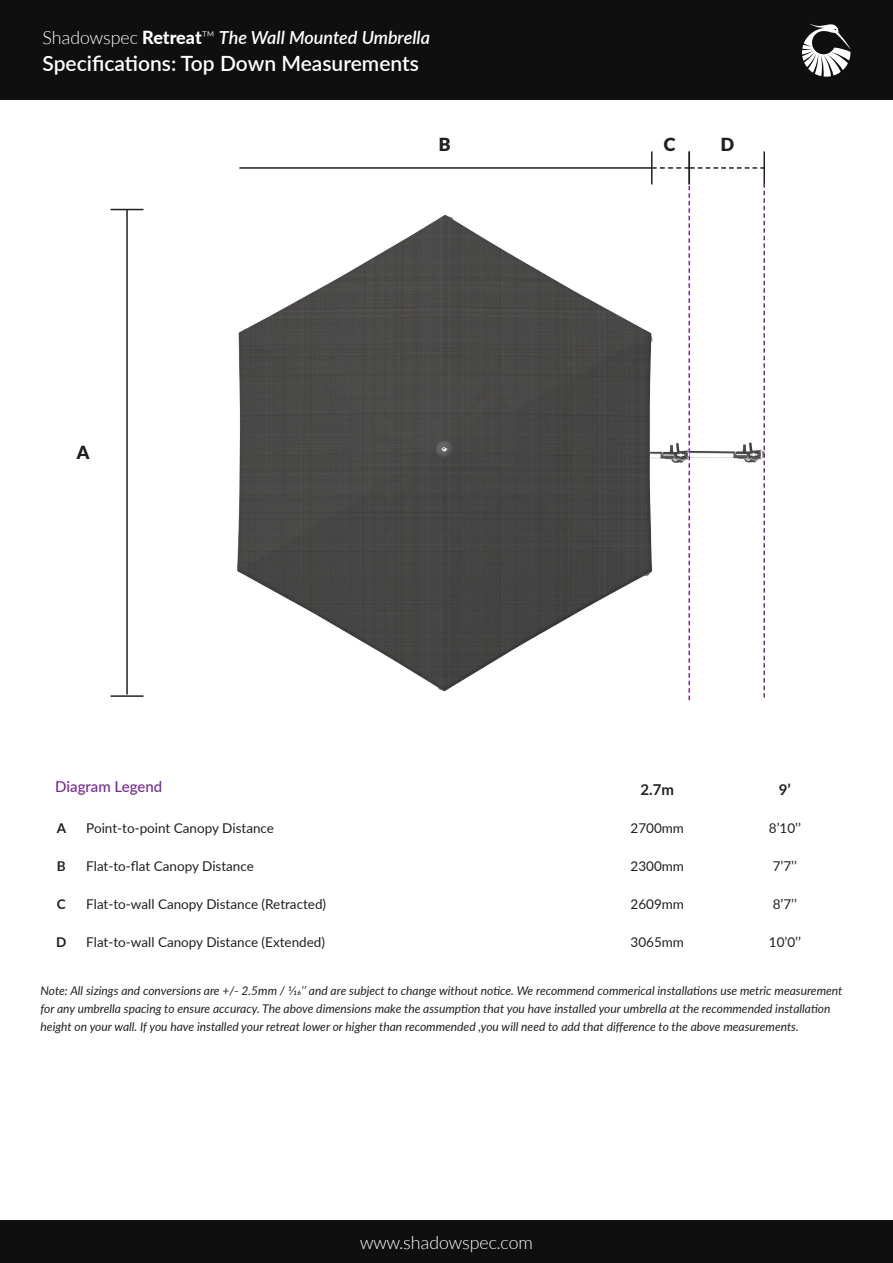
<style>
.page{position:relative;width:893px;height:1263px;background:#fff}
.page>*{position:absolute;margin:0;border:0;box-sizing:border-box;transform-origin:0 0}
.t1{font:600 21px "Lato";color:#fff}
.t2{font:italic 600 18px "Lato";color:#fff}
.t3{font:300 18px "Lato";color:#fff}
.t4{font:900 18px "Lato";color:#231f20}
.t5{font:500 15px "Lato";color:#772a91}
.t6{font:700 15px "Lato";color:#231f20}
.t7{font:13.5px "Lato";color:#231f20}
.t8{font:700 13.5px "Lato";color:#231f20}
.Content{font:italic 12px/18px "Lato";color:#231f20}
.s1{font-weight:300;font-style:normal}
.s2{font-weight:800;font-style:normal}
</style>
<div class="page">
<img style="left:690px;top:442px;width:73px;height:21px">
<img style="left:237px;top:214px;width:419px;height:478px">
<div style="left:0;top:0;width:893px;height:100px;background:#0e0f0e"></div>
<div style="left:0;top:1220px;width:893px;height:43px;background:#0e0f0e"></div>
<svg style="left:802px;top:23px;width:48px;height:54px"></svg>
<hr style="left:126px;top:210px;width:2px;height:484px;background:#231f20">
<hr style="left:111px;top:209px;width:33px;height:1px;background:#231f20">
<hr style="left:111px;top:695px;width:33px;height:2px;background:#231f20">
<hr style="left:239px;top:167px;width:413px;height:2px;background:#231f20">
<hr style="left:651px;top:151px;width:1px;height:33px;background:#231f20">
<hr style="left:688px;top:151px;width:2px;height:33px;background:#231f20">
<hr style="left:763px;top:151px;width:2px;height:33px;background:#231f20">
<svg style="left:652px;top:167px;width:112px;height:2px"></svg>
<svg style="left:688px;top:186px;width:2px;height:514px"></svg>
<svg style="left:763px;top:183px;width:2px;height:515px"></svg>
<p class="t2" style="left:43px;top:24px;width:389px"><span class="s1">Shadowspec</span> <span class="s2">Retreat</span><span class="s1">™</span> The Wall Mounted Umbrella</p>
<p class="t1" style="left:43px;top:48px;width:378px">Specifications: Top Down Measurements</p>
<p class="t4" style="left:439px;top:134px;width:13px">B</p>
<p class="t4" style="left:664px;top:134px;width:13px">C</p>
<p class="t4" style="left:721px;top:134px;width:15px">D</p>
<p class="t4" style="left:77px;top:442px;width:15px">A</p>
<p class="t5" style="left:55px;top:776px;width:108px">Diagram Legend</p>
<p class="t6" style="left:640px;top:778px;width:35px">2.7m</p>
<p class="t6" style="left:779px;top:778px;width:13px">9’</p>
<p class="t8" style="left:57px;top:818px;width:11px">A</p>
<p class="t7" style="left:86px;top:818px;width:189px">Point-to-point Canopy Distance</p>
<p class="t7" style="left:630px;top:818px;width:55px">2700mm</p>
<p class="t7" style="left:769px;top:818px;width:34px">8’10’’</p>
<p class="t8" style="left:57px;top:856px;width:10px">B</p>
<p class="t7" style="left:86px;top:856px;width:169px">Flat-to-flat Canopy Distance</p>
<p class="t7" style="left:630px;top:856px;width:55px">2300mm</p>
<p class="t7" style="left:773px;top:856px;width:26px">7’7’’</p>
<p class="t8" style="left:57px;top:894px;width:10px">C</p>
<p class="t7" style="left:86px;top:894px;width:241px">Flat-to-wall Canopy Distance (Retracted)</p>
<p class="t7" style="left:630px;top:894px;width:55px">2609mm</p>
<p class="t7" style="left:773px;top:894px;width:26px">8’7’’</p>
<p class="t8" style="left:56px;top:932px;width:12px">D</p>
<p class="t7" style="left:86px;top:933px;width:240px">Flat-to-wall Canopy Distance (Extended)</p>
<p class="t7" style="left:630px;top:933px;width:55px">3065mm</p>
<p class="t7" style="left:769px;top:933px;width:34px">10’0’’</p>
<p class="Content" style="left:41px;top:981px;width:803px">Note: All sizings and conversions are +/- 2.5mm / 1/16’’ and are subject to change without notice. We recommend commerical installations use metric measurement for any umbrella spacing to ensure accuracy. The above dimensions make the assumption that you have installed your umbrella at the recommended installation height on your wall. If you have installed your retreat lower or higher than recommended ,you will need to add that difference to the above measurements.</p>
<p class="t3" style="left:360px;top:1233px;width:174px">www.shadowspec.com</p>
</div>
